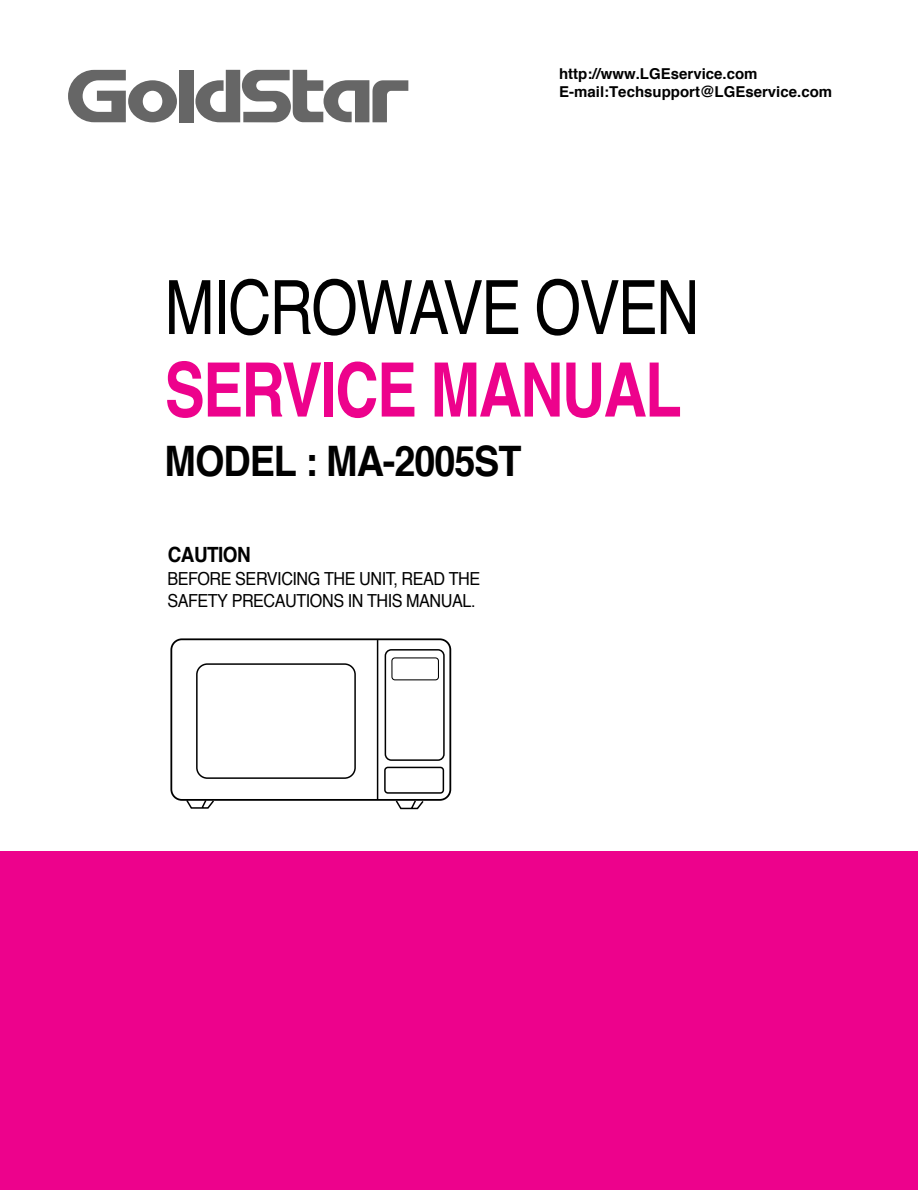
<style>
.page{position:relative;width:918px;height:1190px;background:#fff}
.page>*{position:absolute;margin:0;border:0;box-sizing:border-box;transform-origin:0 0}
.t1{font:75px "Helvetica";letter-spacing:-.03em;color:#000;scale:.8 1}
.t2{font:700 75px "Helvetica";letter-spacing:-.03em;color:#ed028c;scale:.8 1}
.t3{font:700 42px "Helvetica";letter-spacing:-.03em;color:#000;scale:.9 1}
.t4{font:700 21px "Helvetica";letter-spacing:-.03em;color:#000;scale:.9 1}
.t5{font:18px/21.6px "Helvetica";letter-spacing:-.03em;color:#000;scale:.9 1}
.t6{font:700 15px/18px "Helvetica";color:#000}
</style>
<div class="page">
<div style="left:0;top:850px;width:918px;height:340px;background:#ed028c"></div>
<div style="left:170px;top:638px;width:281px;height:162px;border:2px solid #000;border-radius:10px"></div>
<hr style="left:377px;top:640px;width:1px;height:160px;background:#000">
<svg style="left:185px;top:648px;width:260px;height:162px"></svg>
<div style="left:179px;top:70px;width:14px;height:52px;background:#666"></div>
<svg style="left:68px;top:70px;width:58px;height:52px"></svg>
<div style="left:128px;top:80px;width:49px;height:42px;background:#666;border-radius:50%"></div>
<svg style="left:195px;top:70px;width:213px;height:52px"></svg>
<div style="left:143px;top:91px;width:19px;height:21px;background:#fff;border-radius:50%"></div>
<p class="t6" style="left:559px;top:66px;width:275px">http://www.LGEservice.com<br>E-mail:Techsupport@LGEservice.com</p>
<h1 class="t1" style="left:165px;top:280px;width:670px">MICROWAVE OVEN</h1>
<h1 class="t2" style="left:165px;top:363px;width:648px">SERVICE MANUAL</h1>
<h2 class="t3" style="left:165px;top:446px;width:398px">MODEL : MA-2005ST</h2>
<p class="t4" style="left:168px;top:547px;width:94px">CAUTION</p>
<p class="t5" style="left:167px;top:569px;width:349px">BEFORE SERVICING THE UNIT, READ THE<br>SAFETY PRECAUTIONS IN THIS MANUAL.</p>
</div>
